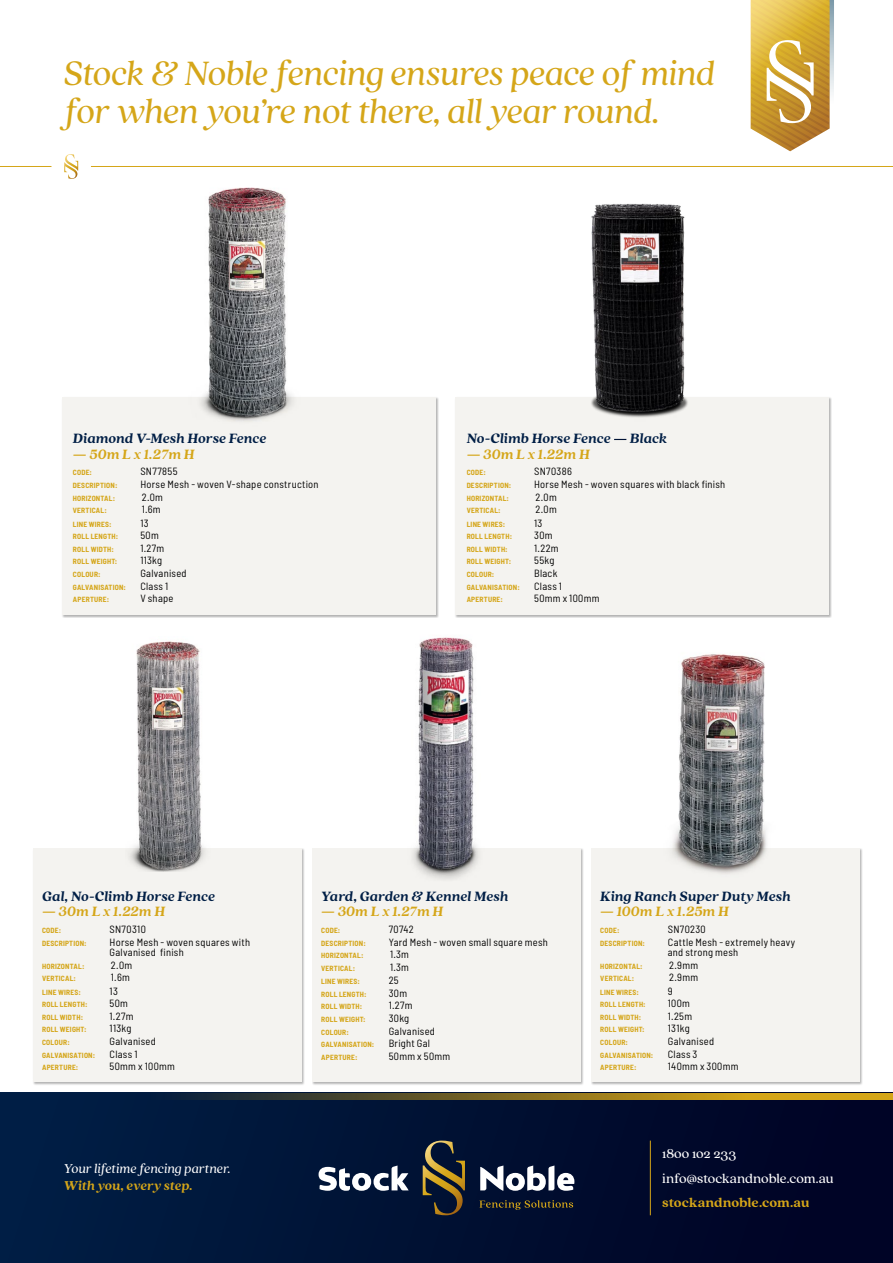
<style>
.page{position:relative;width:893px;height:1263px;background:#fff}
.page>*{position:absolute;margin:0;border:0;box-sizing:border-box;transform-origin:0 0}
.t1{font:italic 37.5px/37.5px "Quincy CF Text";letter-spacing:-.02em;color:#d5a619}
.t2{font:italic 800 15px "Quincy CF";color:#001e45}
.t3{font:italic 800 15px "Quincy CF";color:#d5a619}
.t4{font:14.25px/24.6px "Quincy CF Text";color:#fff}
.t5{font:italic 14.25px "Quincy CF Text";letter-spacing:-.005em;color:#fff}
.t6{font:800 14.25px "Quincy CF";color:#d5a619}
.t7{font:italic 800 14.25px "Quincy CF";color:#d5a619}
.t8{font:semi-condensed 10.5px/10.5px "Barlow";letter-spacing:.03em;color:#000}
.t9{font:700 semi-condensed 7.5px "Barlow";letter-spacing:.025em;color:#d5a619}
.s1{color:#fff}
</style>
<div class="page">
<div style="left:0;top:1093px;width:893px;height:170px;background:linear-gradient(to right,#001f45,#030422)"></div>
<svg style="left:0;top:1093px;width:893px;height:6px;background:#6a5e29"></svg>
<hr style="left:0;top:166px;width:51px;height:1px;background:#d5a619">
<hr style="left:91px;top:166px;width:802px;height:1px;background:#d5a619">
<svg style="left:64px;top:154px;width:14px;height:25px"></svg>
<svg style="left:751px;top:0;width:83px;height:152px"></svg>
<svg style="left:319px;top:1165px;width:90px;height:26px"></svg>
<svg style="left:423px;top:1140px;width:42px;height:75px;background:#454131"></svg>
<svg style="left:480px;top:1165px;width:94px;height:26px"></svg>
<svg style="left:480px;top:1200px;width:93px;height:10px"></svg>
<hr style="left:650px;top:1140px;width:1px;height:75px;background:#d5a619">
<div style="left:61px;top:396px;width:378px;height:222px;background:#000;opacity:.3"></div>
<div style="left:62px;top:397px;width:373px;height:217px;background:#f4f3f0"></div>
<div style="left:454px;top:396px;width:378px;height:222px;background:#000;opacity:.3"></div>
<div style="left:455px;top:397px;width:374px;height:217px;background:#f4f3f0"></div>
<img style="left:184px;top:187px;width:129px;height:234px">
<img style="left:578px;top:203px;width:129px;height:215px">
<div style="left:33px;top:848px;width:272px;height:237px;background:#000;opacity:.3"></div>
<div style="left:33px;top:848px;width:269px;height:234px;background:#f4f3f0"></div>
<div style="left:312px;top:848px;width:272px;height:237px;background:#000;opacity:.3"></div>
<div style="left:312px;top:848px;width:269px;height:234px;background:#f4f3f0"></div>
<div style="left:591px;top:848px;width:272px;height:237px;background:#000;opacity:.3"></div>
<div style="left:591px;top:848px;width:269px;height:234px;background:#f4f3f0"></div>
<img style="left:129px;top:641px;width:76px;height:231px">
<img style="left:413px;top:637px;width:66px;height:242px">
<img style="left:672px;top:654px;width:95px;height:220px">
<h1 class="t1" style="left:64px;top:55px;width:653px">Stock &amp; Noble fencing ensures peace of mind for when you’re not there, all year round.</h1>
<h2 class="t2" style="left:73px;top:430px;width:195px">Diamond V-Mesh Horse Fence</h2>
<h2 class="t3" style="left:73px;top:445px;width:123px">— 50m L x 1.27m H</h2>
<p class="t9" style="left:73px;top:468px;width:21px">CODE:</p>
<h3 class="t8" style="left:140px;top:466px;width:39px">SN77855</h3>
<p class="t9" style="left:73px;top:481px;width:46px">DESCRIPTION:</p>
<h3 class="t8" style="left:140px;top:479px;width:180px">Horse Mesh - woven V-shape construction</h3>
<p class="t9" style="left:73px;top:493px;width:44px">HORIZONTAL:</p>
<h3 class="t8" style="left:142px;top:491px;width:23px">2.0m</h3>
<p class="t9" style="left:73px;top:506px;width:35px">VERTICAL:</p>
<h3 class="t8" style="left:142px;top:504px;width:20px">1.6m</h3>
<p class="t9" style="left:73px;top:519px;width:40px">LINE WIRES:</p>
<h3 class="t8" style="left:140px;top:517px;width:10px">13</h3>
<p class="t9" style="left:73px;top:532px;width:47px">ROLL LENGTH:</p>
<h3 class="t8" style="left:140px;top:530px;width:20px">50m</h3>
<p class="t9" style="left:73px;top:544px;width:42px">ROLL WIDTH:</p>
<h3 class="t8" style="left:140px;top:542px;width:25px">1.27m</h3>
<p class="t9" style="left:73px;top:557px;width:46px">ROLL WEIGHT:</p>
<h3 class="t8" style="left:140px;top:555px;width:23px">113kg</h3>
<p class="t9" style="left:73px;top:570px;width:29px">COLOUR:</p>
<h3 class="t8" style="left:140px;top:568px;width:48px">Galvanised</h3>
<p class="t9" style="left:73px;top:582px;width:55px">GALVANISATION:</p>
<h3 class="t8" style="left:140px;top:580px;width:29px">Class 1</h3>
<p class="t9" style="left:73px;top:595px;width:38px">APERTURE:</p>
<h3 class="t8" style="left:140px;top:593px;width:35px">V shape</h3>
<h2 class="t2" style="left:467px;top:430px;width:202px">No-Climb Horse Fence <span class="s1">—</span> Black</h2>
<h2 class="t3" style="left:467px;top:445px;width:125px">— 30m L x 1.22m H</h2>
<p class="t9" style="left:467px;top:468px;width:21px">CODE:</p>
<h3 class="t8" style="left:534px;top:466px;width:39px">SN70386</h3>
<p class="t9" style="left:467px;top:481px;width:46px">DESCRIPTION:</p>
<h3 class="t8" style="left:534px;top:479px;width:193px">Horse Mesh - woven squares with black finish</h3>
<p class="t9" style="left:467px;top:493px;width:44px">HORIZONTAL:</p>
<h3 class="t8" style="left:536px;top:491px;width:23px">2.0m</h3>
<p class="t9" style="left:467px;top:506px;width:35px">VERTICAL:</p>
<h3 class="t8" style="left:536px;top:504px;width:23px">2.0m</h3>
<p class="t9" style="left:467px;top:519px;width:40px">LINE WIRES:</p>
<h3 class="t8" style="left:534px;top:517px;width:10px">13</h3>
<p class="t9" style="left:467px;top:532px;width:47px">ROLL LENGTH:</p>
<h3 class="t8" style="left:534px;top:530px;width:20px">30m</h3>
<p class="t9" style="left:467px;top:544px;width:42px">ROLL WIDTH:</p>
<h3 class="t8" style="left:534px;top:542px;width:26px">1.22m</h3>
<p class="t9" style="left:467px;top:557px;width:46px">ROLL WEIGHT:</p>
<h3 class="t8" style="left:534px;top:555px;width:22px">55kg</h3>
<p class="t9" style="left:467px;top:570px;width:29px">COLOUR:</p>
<h3 class="t8" style="left:534px;top:568px;width:25px">Black</h3>
<p class="t9" style="left:467px;top:582px;width:55px">GALVANISATION:</p>
<h3 class="t8" style="left:534px;top:580px;width:29px">Class 1</h3>
<p class="t9" style="left:467px;top:595px;width:38px">APERTURE:</p>
<h3 class="t8" style="left:534px;top:593px;width:67px">50mm x 100mm</h3>
<h2 class="t2" style="left:42px;top:887px;width:174px">Gal, No-Climb Horse Fence</h2>
<h2 class="t3" style="left:42px;top:902px;width:125px">— 30m L x 1.22m H</h2>
<p class="t9" style="left:42px;top:925px;width:21px">CODE:</p>
<h3 class="t8" style="left:110px;top:923px;width:38px">SN70310</h3>
<p class="t9" style="left:42px;top:938px;width:46px">DESCRIPTION:</p>
<h3 class="t8" style="left:110px;top:936px;width:142px">Horse Mesh - woven squares with<br>Galvanised finish</h3>
<p class="t9" style="left:42px;top:961px;width:44px">HORIZONTAL:</p>
<h3 class="t8" style="left:111px;top:959px;width:23px">2.0m</h3>
<p class="t9" style="left:42px;top:974px;width:35px">VERTICAL:</p>
<h3 class="t8" style="left:111px;top:972px;width:20px">1.6m</h3>
<p class="t9" style="left:42px;top:987px;width:40px">LINE WIRES:</p>
<h3 class="t8" style="left:110px;top:985px;width:10px">13</h3>
<p class="t9" style="left:42px;top:1000px;width:47px">ROLL LENGTH:</p>
<h3 class="t8" style="left:110px;top:998px;width:20px">50m</h3>
<p class="t9" style="left:42px;top:1012px;width:42px">ROLL WIDTH:</p>
<h3 class="t8" style="left:110px;top:1010px;width:25px">1.27m</h3>
<p class="t9" style="left:42px;top:1025px;width:46px">ROLL WEIGHT:</p>
<h3 class="t8" style="left:110px;top:1023px;width:23px">113kg</h3>
<p class="t9" style="left:42px;top:1038px;width:29px">COLOUR:</p>
<h3 class="t8" style="left:110px;top:1036px;width:48px">Galvanised</h3>
<p class="t9" style="left:42px;top:1050px;width:55px">GALVANISATION:</p>
<h3 class="t8" style="left:110px;top:1048px;width:29px">Class 1</h3>
<p class="t9" style="left:42px;top:1063px;width:38px">APERTURE:</p>
<h3 class="t8" style="left:110px;top:1061px;width:67px">50mm x 100mm</h3>
<h3 class="t5" style="left:64px;top:1160px;width:168px">Your lifetime fencing partner.</h3>
<h3 class="t7" style="left:64px;top:1177px;width:130px">With you, every step.</h3>
<h2 class="t2" style="left:321px;top:887px;width:189px">Yard, Garden &amp; Kennel Mesh</h2>
<h2 class="t3" style="left:321px;top:902px;width:124px">— 30m L x 1.27m H</h2>
<p class="t9" style="left:321px;top:925px;width:21px">CODE:</p>
<h3 class="t8" style="left:389px;top:923px;width:26px">70742</h3>
<p class="t9" style="left:321px;top:938px;width:46px">DESCRIPTION:</p>
<h3 class="t8" style="left:389px;top:936px;width:161px">Yard Mesh - woven small square mesh</h3>
<p class="t9" style="left:321px;top:951px;width:44px">HORIZONTAL:</p>
<h3 class="t8" style="left:390px;top:949px;width:20px">1.3m</h3>
<p class="t9" style="left:321px;top:963px;width:35px">VERTICAL:</p>
<h3 class="t8" style="left:390px;top:961px;width:20px">1.3m</h3>
<p class="t9" style="left:321px;top:977px;width:40px">LINE WIRES:</p>
<h3 class="t8" style="left:389px;top:975px;width:12px">25</h3>
<p class="t9" style="left:321px;top:989px;width:47px">ROLL LENGTH:</p>
<h3 class="t8" style="left:389px;top:987px;width:20px">30m</h3>
<p class="t9" style="left:321px;top:1002px;width:42px">ROLL WIDTH:</p>
<h3 class="t8" style="left:389px;top:1000px;width:25px">1.27m</h3>
<p class="t9" style="left:321px;top:1014px;width:46px">ROLL WEIGHT:</p>
<h3 class="t8" style="left:389px;top:1012px;width:22px">30kg</h3>
<p class="t9" style="left:321px;top:1027px;width:29px">COLOUR:</p>
<h3 class="t8" style="left:389px;top:1025px;width:48px">Galvanised</h3>
<p class="t9" style="left:321px;top:1040px;width:55px">GALVANISATION:</p>
<h3 class="t8" style="left:389px;top:1038px;width:43px">Bright Gal</h3>
<p class="t9" style="left:321px;top:1052px;width:38px">APERTURE:</p>
<h3 class="t8" style="left:389px;top:1050px;width:63px">50mm x 50mm</h3>
<h2 class="t2" style="left:600px;top:887px;width:192px">King Ranch Super Duty Mesh</h2>
<h2 class="t3" style="left:600px;top:902px;width:130px">— 100m L x 1.25m H</h2>
<p class="t9" style="left:600px;top:925px;width:21px">CODE:</p>
<h3 class="t8" style="left:668px;top:923px;width:39px">SN70230</h3>
<p class="t9" style="left:600px;top:938px;width:46px">DESCRIPTION:</p>
<h3 class="t8" style="left:668px;top:936px;width:129px">Cattle Mesh - extremely heavy and strong mesh</h3>
<p class="t9" style="left:600px;top:961px;width:44px">HORIZONTAL:</p>
<h3 class="t8" style="left:669px;top:959px;width:31px">2.9mm</h3>
<p class="t9" style="left:600px;top:974px;width:35px">VERTICAL:</p>
<h3 class="t8" style="left:669px;top:972px;width:31px">2.9mm</h3>
<p class="t9" style="left:600px;top:987px;width:40px">LINE WIRES:</p>
<h3 class="t8" style="left:668px;top:985px;width:6px">9</h3>
<p class="t9" style="left:600px;top:1000px;width:47px">ROLL LENGTH:</p>
<h3 class="t8" style="left:668px;top:998px;width:24px">100m</h3>
<p class="t9" style="left:600px;top:1012px;width:42px">ROLL WIDTH:</p>
<h3 class="t8" style="left:668px;top:1010px;width:26px">1.25m</h3>
<p class="t9" style="left:600px;top:1025px;width:46px">ROLL WEIGHT:</p>
<h3 class="t8" style="left:668px;top:1023px;width:23px">131kg</h3>
<p class="t9" style="left:600px;top:1038px;width:29px">COLOUR:</p>
<h3 class="t8" style="left:668px;top:1036px;width:48px">Galvanised</h3>
<p class="t9" style="left:600px;top:1050px;width:55px">GALVANISATION:</p>
<h3 class="t8" style="left:668px;top:1048px;width:31px">Class 3</h3>
<p class="t9" style="left:600px;top:1063px;width:38px">APERTURE:</p>
<h3 class="t8" style="left:668px;top:1061px;width:72px">140mm x 300mm</h3>
<h3 class="t4" style="left:662px;top:1141px;width:173px">1800 102 233 info@stockandnoble.com.au</h3>
<h3 class="t6" style="left:662px;top:1194px;width:149px">stockandnoble.com.au</h3>
</div>
